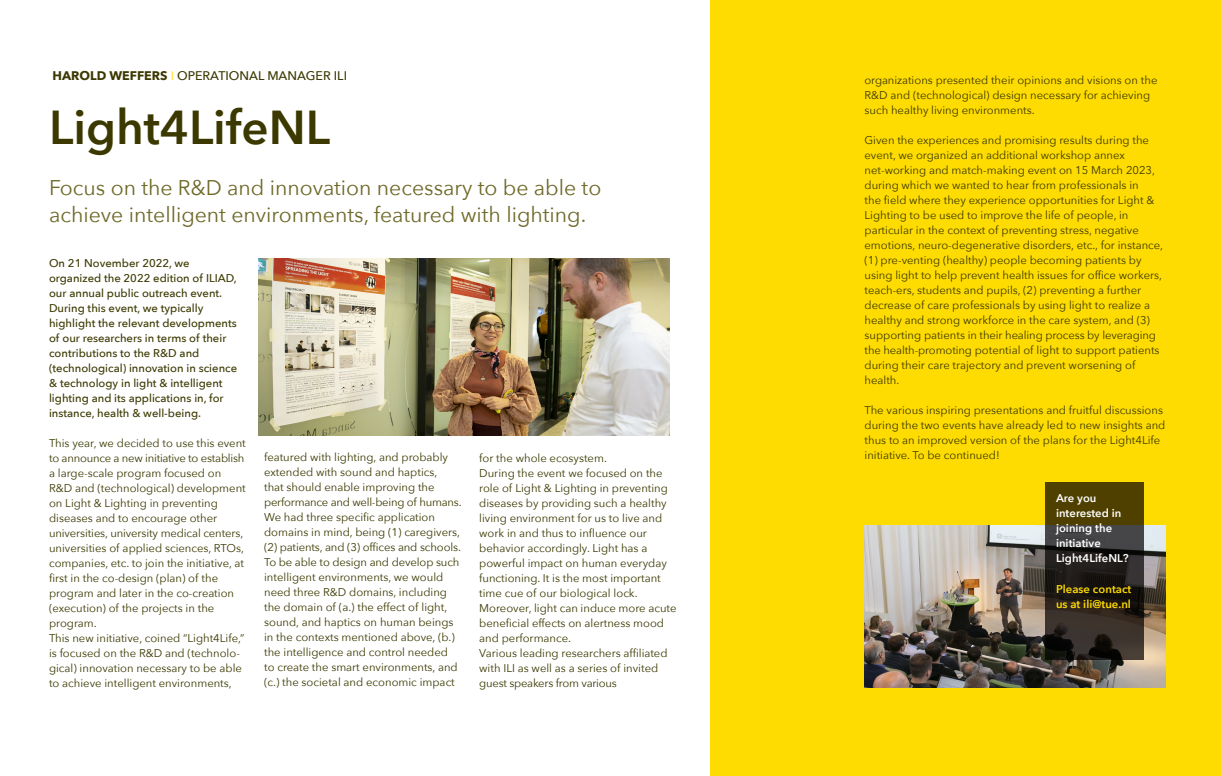
<style>
.page{position:relative;width:1221px;height:776px;background:#fff}
.page>*{position:absolute;margin:0;border:0;box-sizing:border-box;transform-origin:0 0}
.KOP_NIEUW_GROEN{font:600 47.5px "Avenir Next";color:#3b3900}
.KOP_NIEUW_GROEN-2{font:21.25px/27.5px "Avenir Next";color:#6e6928}
.Intro{font:500 12.5px "Avenir Next";color:#3b3900}
.Body{font:11.25px/15px "Avenir Next";color:#3b3900}
.Body-2{font:500 11.25px/15px "Avenir Next";color:#3b3900}
.Body-3{font:600 11.25px/15px "Avenir Next";letter-spacing:.005em;color:#fff}
.Body-4{font:600 11.25px/15px "Avenir Next";letter-spacing:.005em;color:#ffdc01}
.s1{font-weight:700}
.s2{font-weight:400;color:#ffdc01}
</style>
<div class="page">
<div style="left:710px;top:0;width:510px;height:776px;background:#ffdc01"></div>
<img style="left:258px;top:258px;width:411px;height:177px">
<img style="left:864px;top:525px;width:301px;height:163px">
<svg style="left:1045px;top:482px;width:98px;height:177px;background:#332c1a"></svg>
<p class="Intro" style="left:53px;top:65px;width:296px"><span class="s1">HAROLD WEFFERS</span> <span class="s2">I</span> OPERATIONAL MANAGER ILI</p>
<p class="KOP_NIEUW_GROEN" style="left:49px;top:86px;width:282px">Light4LifeNL</p>
<p class="KOP_NIEUW_GROEN-2" style="left:49px;top:173px;width:553px">Focus on the R&amp;D and innovation necessary to be able to achieve intelligent environments, featured with lighting.</p>
<p class="Body-2" style="left:49px;top:255px;width:190px">On 21 November 2022, we organized the 2022 edition of ILIAD, our annual public outreach event.<br>During this event, we typically highlight the relevant developments of our researchers in terms of their contributions to the R&amp;D and (technological) innovation in science &amp; technology in light &amp; intelligent lighting and its applications in, for instance, health &amp; well-being.</p>
<p class="Body" style="left:49px;top:435px;width:198px">This year, we decided to use this event to announce a new initiative to establish a large-scale program focused on R&amp;D and (technological) development on Light &amp; Lighting in preventing diseases and to encourage other universities, university medical centers, universities of applied sciences, RTOs, companies, etc. to join the initiative, at first in the co-design (plan) of the program and later in the co-creation (execution) of the projects in the program.</p>
<p class="Body" style="left:49px;top:630px;width:197px">This new initiative, coined “Light4Life,” is focused on the R&amp;D and (technolo&shy;gical) innovation necessary to be able to achieve intelligent environments,</p>
<p class="Body" style="left:264px;top:449px;width:199px">featured with lighting, and probably extended with sound and haptics,<br>that should enable improving the performance and well-being of humans.<br>We had three specific application domains in mind, being (1) caregivers, (2) patients, and (3) offices and schools.<br>To be able to design and develop such intelligent environments, we would need three R&amp;D domains, including the domain of (a.) the effect of light, sound, and haptics on human beings in the contexts mentioned above, (b.) the intelligence and control needed<br>to create the smart environments, and (c.) the societal and economic impact</p>
<p class="Body" style="left:479px;top:450px;width:129px">for the whole ecosystem.</p>
<p class="Body" style="left:479px;top:465px;width:199px">During the event we focused on the role of Light &amp; Lighting in preventing diseases by providing such a healthy living environment for us to live and work in and thus to influence our behavior accordingly. Light has a powerful impact on human everyday functioning. It is the most important time cue of our biological lock.<br>Moreover, light can induce more acute beneficial effects on alertness mood and performance.</p>
<p class="Body" style="left:479px;top:645px;width:190px">Various leading researchers affiliated with ILI as well as a series of invited guest speakers from various</p>
<p class="Body" style="left:864px;top:72px;width:294px">organizations presented their opinions and visions on the<br>R&amp;D and (technological) design necessary for achieving such healthy living environments.</p>
<p class="Body" style="left:864px;top:132px;width:300px">Given the experiences and promising results during the event, we organized an additional workshop annex net-working and match-making event on 15 March 2023, during which we wanted to hear from professionals in<br>the field where they experience opportunities for Light &amp; Lighting to be used to improve the life of people, in particular in the context of preventing stress, negative emotions, neuro-degenerative disorders, etc., for instance, (1) pre-venting (healthy) people becoming patients by using light to help prevent health issues for office workers, teach-ers, students and pupils, (2) preventing a further decrease of care professionals by using light to realize a healthy and strong workforce in the care system, and (3) supporting patients in their healing process by leveraging the health-promoting potential of light to support patients during their care trajectory and prevent worsening of health.</p>
<p class="Body" style="left:864px;top:402px;width:302px">The various inspiring presentations and fruitful discussions during the two events have already led to new insights and thus to an improved version of the plans for the Light4Life initiative. To be continued!</p>
<p class="Body-3" style="left:1055px;top:491px;width:74px">Are you interested in joining the initiative<br>Light4LifeNL?</p>
<p class="Body-4" style="left:1055px;top:581px;width:77px">Please contact us at ili@tue.nl</p>
</div>
